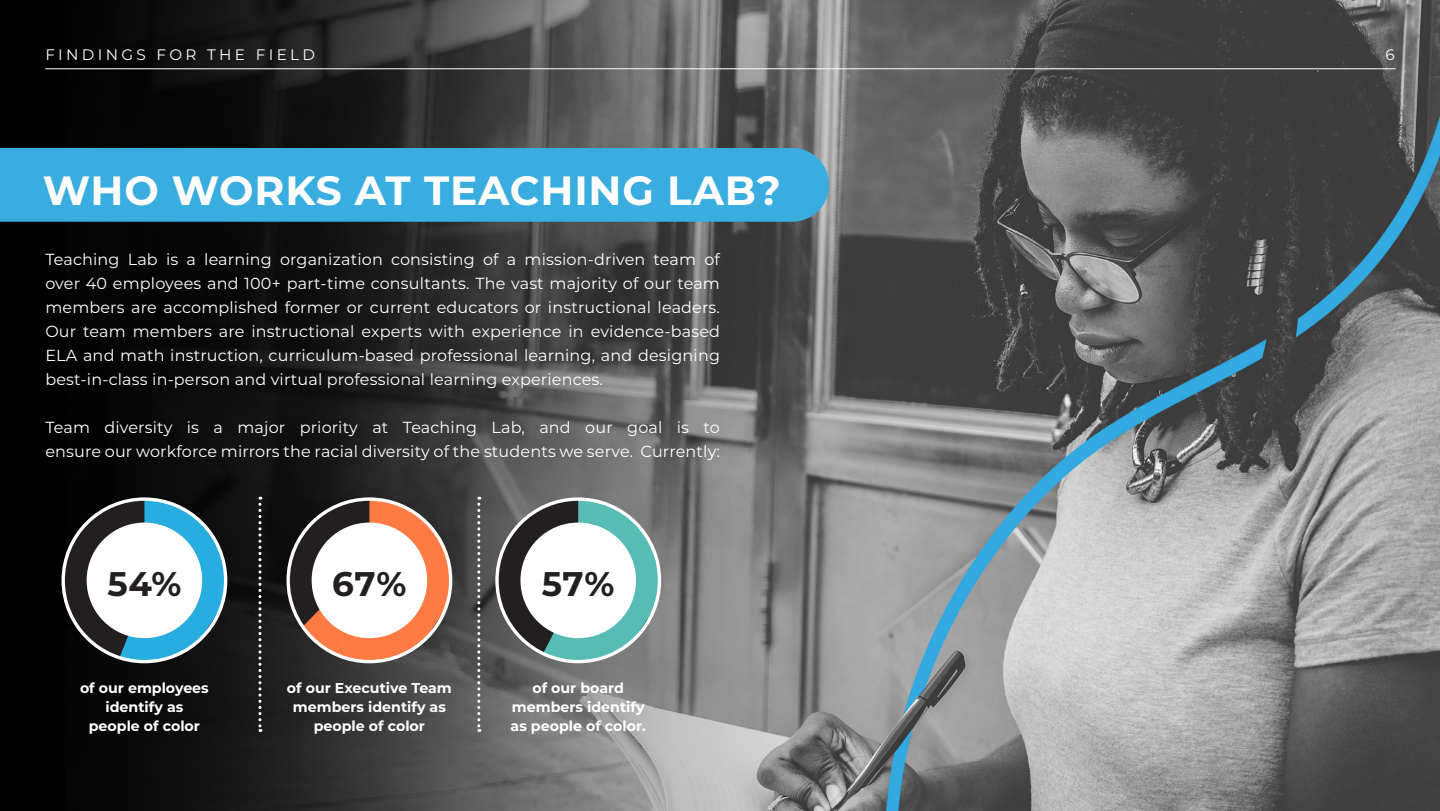
<style>
.page{position:relative;width:1440px;height:811px;background:#fff}
.page>*{position:absolute;margin:0;border:0;box-sizing:border-box;transform-origin:0 0}
.t1{font:700 40.8px "Montserrat";letter-spacing:.02em;color:#fff}
.t2{font:700 34.2px "Montserrat";color:#231f20}
.t3{font:16px/24px "Montserrat";letter-spacing:.01em;color:#fff;text-align:justify}
.t4{font:15.2px "Montserrat";letter-spacing:.22em;color:#fff}
.t5{font:700 14.2px/19px "Montserrat";color:#fff;text-align:center}
</style>
<div class="page">
<img style="left:0;top:0;width:1440px;height:811px">
<svg style="left:258px;top:497px;width:3px;height:235px"></svg>
<svg style="left:477px;top:497px;width:3px;height:235px"></svg>
<div style="left:63px;top:499px;width:163px;height:162px;background:#231f20;border-radius:50%"></div>
<svg style="left:119px;top:499px;width:107px;height:162px;background:#307c99"></svg>
<div style="left:87px;top:522px;width:115px;height:116px;background:#fff;border-radius:50%"></div>
<div style="left:62px;top:497px;width:165px;height:166px;border:3px solid #fff;border-radius:50%"></div>
<svg style="left:288px;top:499px;width:163px;height:162px"></svg>
<svg style="left:303px;top:499px;width:148px;height:162px;background:#9e6047"></svg>
<div style="left:312px;top:522px;width:115px;height:116px;background:#fff;border-radius:50%"></div>
<div style="left:286px;top:497px;width:166px;height:166px;border:3px solid #fff;border-radius:50%"></div>
<div style="left:497px;top:499px;width:162px;height:162px;background:#231f20;border-radius:50%"></div>
<svg style="left:543px;top:499px;width:116px;height:162px;background:#68a09d"></svg>
<div style="left:520px;top:522px;width:116px;height:116px;background:#fff;border-radius:50%"></div>
<div style="left:495px;top:497px;width:166px;height:166px;border:3px solid #fff;border-radius:50%"></div>
<div style="left:0;top:148px;width:829px;height:74px;background:#39ace0"></div>
<hr style="left:45px;top:68px;width:1351px;height:1px;background:#fff">
<p class="t4" style="left:45px;top:44px;width:271px">FINDINGS FOR THE FIELD</p>
<p class="t1" style="left:43px;top:161px;width:739px">WHO WORKS AT TEACHING LAB?</p>
<p class="t3" style="left:45px;top:246px;width:676px">Teaching Lab is a learning organization consisting of a mission-driven team of over 40 employees and 100+ part-time consultants. The vast majority of our team members are accomplished former or current educators or instructional leaders.<br>Our team members are instructional experts with experience in evidence-based ELA and math instruction, curriculum-based professional learning, and designing best-in-class in-person and virtual professional learning experiences.</p>
<p class="t3" style="left:45px;top:414px;width:676px">Team diversity is a major priority at Teaching Lab, and our goal is to ensure our workforce mirrors the racial diversity of the students we serve. Currently:</p>
<p class="t2" style="left:107px;top:559px;width:76px">54%</p>
<p class="t5" style="left:80px;top:678px;width:130px">of our employees identify as people of color</p>
<p class="t2" style="left:332px;top:559px;width:76px">67%</p>
<p class="t5" style="left:287px;top:678px;width:166px">of our Executive Team members identify as people of color</p>
<p class="t2" style="left:542px;top:559px;width:74px">57%</p>
<p class="t5" style="left:511px;top:678px;width:137px">of our board members identify as people of color.</p>
<p class="t4" style="left:1385px;top:44px;width:11px">6</p>
</div>
